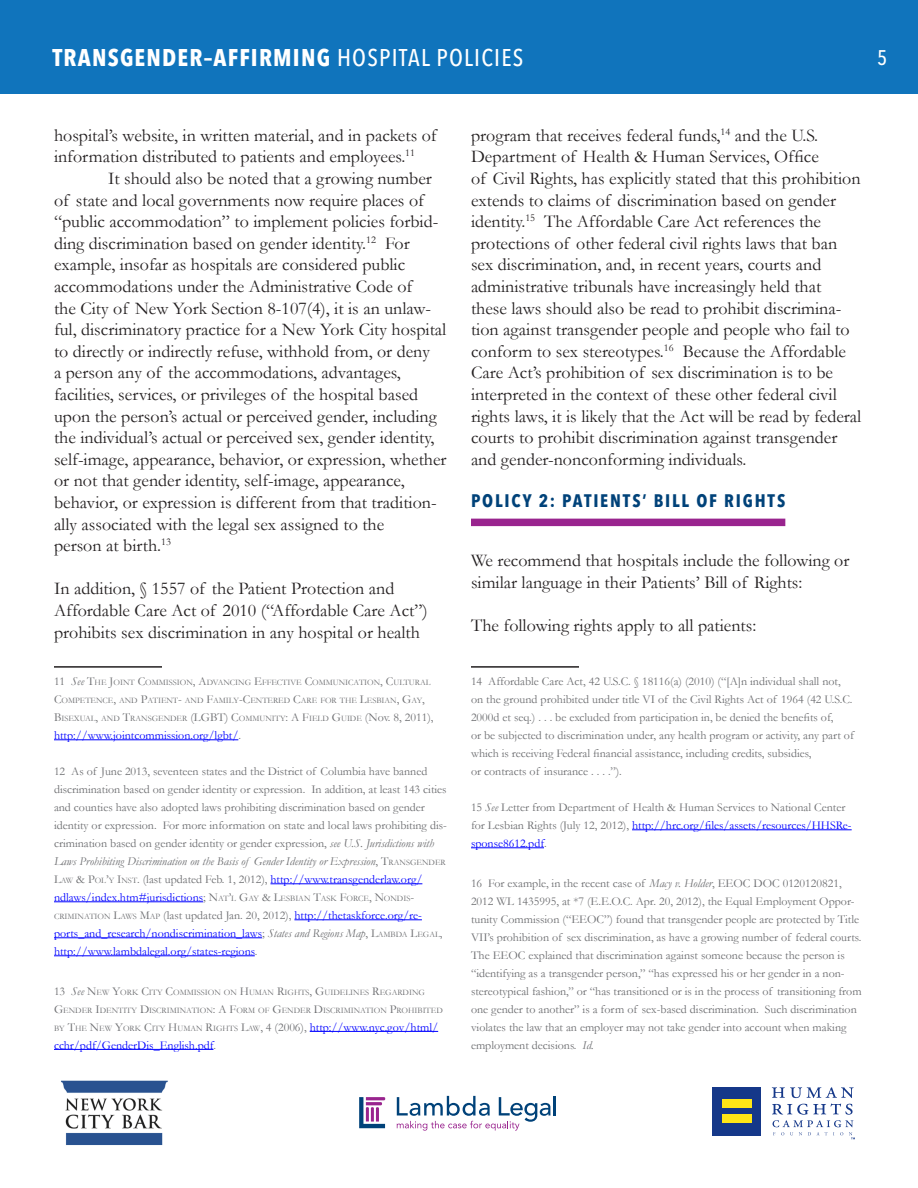
<style>
.page{position:relative;width:918px;height:1188px;background:#fff}
.page>*{position:absolute;margin:0;border:0;box-sizing:border-box;transform-origin:0 0}
.t1{font:700 condensed 24px "Avenir Next LT Pro";letter-spacing:.05em;color:#fff}
.t2{font:500 condensed 21px "Avenir Next LT Pro";color:#fff}
.body_copy{font:18px/21.6px "Garamond";color:#231f20}
.Heading_1{font:700 condensed 18px "Avenir Next LT Pro";letter-spacing:.1em;color:#004279}
.caption_no_line{font:12px/18px "Garamond";color:#6c6d70}
.caption_no_line-2{font:12px/18px "Garamond";color:#00f}
.caption_no_line-3{font:8.4px/18px "Garamond";color:#6c6d70}
.s1{font-weight:500}
.s2{font-size:12px}
.s3{font-style:italic;font-size:12px}
.s4{color:#6c6d70}
.s5{font-style:italic}
.s6{font-style:inherit}
.s7{font-size:8.4px}
.s8{color:#00f}
.s9{font-size:8.4px;color:#6c6d70}
</style>
<div class="page">
<div style="left:713px;top:1087px;width:48px;height:48px;background:#153889"></div>
<div style="left:722px;top:1099px;width:29px;height:9px;background:#ffe616"></div>
<div style="left:722px;top:1114px;width:29px;height:9px;background:#ffe616"></div>
<svg style="left:772px;top:1087px;width:83px;height:52px"></svg>
<img style="left:61px;top:1080px;width:107px;height:66px">
<hr style="left:553px;top:1096px;width:3px;height:20px;background:#004279">
<svg style="left:397px;top:1096px;width:154px;height:35px"></svg>
<svg style="left:359px;top:1097px;width:26px;height:31px"></svg>
<div style="left:0;top:0;width:918px;height:94px;background:#1074bc"></div>
<hr style="left:54px;top:666px;width:108px;height:2px;background:#231f20">
<hr style="left:54px;top:740px;width:184px;height:1px;background:#00f">
<hr style="left:270px;top:884px;width:152px;height:1px;background:#00f">
<hr style="left:54px;top:902px;width:149px;height:1px;background:#00f">
<hr style="left:294px;top:920px;width:128px;height:1px;background:#00f">
<hr style="left:54px;top:938px;width:208px;height:1px;background:#00f">
<hr style="left:54px;top:956px;width:201px;height:1px;background:#00f">
<hr style="left:310px;top:1031px;width:128px;height:1px;background:#00f">
<hr style="left:54px;top:1049px;width:159px;height:1px;background:#00f">
<div style="left:471px;top:519px;width:314px;height:7px;background:#99248e"></div>
<hr style="left:471px;top:666px;width:108px;height:2px;background:#231f20">
<hr style="left:632px;top:830px;width:220px;height:1px;background:#00f">
<hr style="left:471px;top:848px;width:73px;height:1px;background:#00f">
<h1 class="t1" style="left:52px;top:43px;width:472px">TRANSGENDER–AFFIRMING <span class="s1">HOSPITAL POLICIES</span></h1>
<h2 class="t2" style="left:877px;top:45px;width:12px">5</h2>
<p class="body_copy" style="left:54px;top:124px;width:384px">hospital’s website, in written material, and in packets of information distributed to patients and employees.<sup>11</sup></p>
<p class="body_copy" style="left:54px;top:167px;width:394px;text-indent:54px">It should also be noted that a growing number of state and local governments now require places of “public accommodation” to implement policies forbid&shy;ding discrimination based on gender identity.<sup>12</sup> For example, insofar as hospitals are considered public accommodations under the Administrative Code of<br>the City of New York Section 8-107(4), it is an unlaw&shy;ful, discriminatory practice for a New York City hospital to directly or indirectly refuse, withhold from, or deny<br>a person any of the accommodations, advantages, facilities, services, or privileges of the hospital based upon the person’s actual or perceived gender, including the individual’s actual or perceived sex, gender identity, self-image, appearance, behavior, or expression, whether or not that gender identity, self-image, appearance, behavior, or expression is different from that tradition&shy;ally associated with the legal sex assigned to the<br>person at birth.<sup>13</sup></p>
<p class="body_copy" style="left:54px;top:578px;width:375px">In addition, § 1557 of the Patient Protection and<br>Affordable Care Act of 2010 (“Affordable Care Act”)</p>
<p class="body_copy" style="left:54px;top:621px;width:368px">prohibits sex discrimination in any hospital or health</p>
<p class="caption_no_line-3" style="left:54px;top:673px;width:381px"><span class="s2">11</span> <span class="s3">See</span> <span class="s2">T</span>HE <span class="s2">J</span>OINT <span class="s2">C</span>OMMISSION<span class="s2">, A</span>DVANCING <span class="s2">E</span>FFECTIVE <span class="s2">C</span>OMMUNICATION<span class="s2">, C</span>ULTURAL<br><span class="s2">C</span>OMPETENCE<span class="s2">,</span> AND <span class="s2">P</span>ATIENT<span class="s2">-</span> AND <span class="s2">F</span>AMILY<span class="s2">-C</span>ENTERED <span class="s2">C</span>ARE FOR THE <span class="s2">L</span>ESBIAN<span class="s2">, G</span>AY<span class="s2">,<br>B</span>ISEXUAL<span class="s2">,</span> AND <span class="s2">T</span>RANSGENDER <span class="s2">(LGBT) C</span>OMMUNITY<span class="s2">: A F</span>IELD <span class="s2">G</span>UIDE <span class="s2">(Nov. 8, 2011),</span></p>
<p class="caption_no_line-2" style="left:54px;top:726px;width:188px">http://www.jointcommission.org/lgbt/<span class="s4">.</span></p>
<p class="caption_no_line" style="left:54px;top:762px;width:394px">12 As of June 2013, seventeen states and the District of Columbia have banned discrimination based on gender identity or expression. In addition, at least 143 cities and counties have also adopted laws prohibiting discrimination based on gender identity or expression. For more information on state and local laws prohibiting dis&shy;crimination based on gender identity or gender expression, <span class="s5">see U.S. Jurisdictions with Laws Prohibiting Discrimination on the Basis of Gender Identity or Expression</span>, <span class="s6">T</span><span class="s7">RANSGENDER </span><span class="s6">L</span><span class="s7">AW</span> <span class="s6">&amp; P</span><span class="s7">OL</span><span class="s6">’</span><span class="s7">Y</span> <span class="s6">I</span><span class="s7">NST</span><span class="s6">.</span> (last updated Feb. 1, 2012<span class="s6">),</span> <span class="s8">http://www.transgenderlaw.org/ ndlaws/index.htm#jurisdictions</span>; <span class="s6">N</span><span class="s7">AT</span><span class="s6">’</span><span class="s7">L</span> <span class="s6">G</span><span class="s7">AY</span> <span class="s6">&amp; L</span><span class="s7">ESBIAN</span> <span class="s6">T</span><span class="s7">ASK</span> <span class="s6">F</span><span class="s7">ORCE</span><span class="s6">, N</span><span class="s7">ONDIS</span><span class="s6">-</span><span class="s7">CRIMINATION</span> <span class="s6">L</span><span class="s7">AWS</span> <span class="s6">M</span><span class="s7">AP</span> (last updated Jan. 20, 2012), <span class="s8">http://thetaskforce.org/re&shy;ports_and_research/nondiscrimination_laws</span>; <span class="s5">States and Regions Map</span>, <span class="s6">L</span><span class="s7">AMBDA</span> <span class="s6">L</span><span class="s7">EGAL</span><span class="s6">, </span><span class="s8">http://www.lambdalegal.org/states-regions</span>.</p>
<p class="caption_no_line-3" style="left:54px;top:983px;width:390px"><span class="s2">13</span> <span class="s3">See</span> <span class="s2">N</span>EW <span class="s2">Y</span>ORK <span class="s2">C</span>ITY <span class="s2">C</span>OMMISSION ON <span class="s2">H</span>UMAN <span class="s2">R</span>IGHTS<span class="s2">, G</span>UIDELINES <span class="s2">R</span>EGARDING<br><span class="s2">G</span>ENDER <span class="s2">I</span>DENTITY <span class="s2">D</span>ISCRIMINATION<span class="s2">: A F</span>ORM OF <span class="s2">G</span>ENDER <span class="s2">D</span>ISCRIMINATION <span class="s2">P</span>ROHIBITED</p>
<p class="caption_no_line-2" style="left:54px;top:1018px;width:386px"><span class="s9">BY</span> <span class="s4">T</span><span class="s9">HE</span> <span class="s4">N</span><span class="s9">EW</span> <span class="s4">Y</span><span class="s9">ORK</span> <span class="s4">C</span><span class="s9">ITY</span> <span class="s4">H</span><span class="s9">UMAN</span> <span class="s4">R</span><span class="s9">IGHTS</span> <span class="s4">L</span><span class="s9">AW</span><span class="s4">, 4 (2006),</span> http://www.nyc.gov/html/ cchr/pdf/GenderDis_English.pdf<span class="s4">.</span></p>
<p class="body_copy" style="left:471px;top:124px;width:392px">program that receives federal funds,<sup>14</sup> and the U.S.<br>Department of Health &amp; Human Services, Office<br>of Civil Rights, has explicitly stated that this prohibition extends to claims of discrimination based on gender identity.<sup>15</sup> The Affordable Care Act references the protections of other federal civil rights laws that ban sex discrimination, and, in recent years, courts and administrative tribunals have increasingly held that these laws should also be read to prohibit discrimina&shy;tion against transgender people and people who fail to conform to sex stereotypes.<sup>16</sup> Because the Affordable Care Act’s prohibition of sex discrimination is to be interpreted in the context of these other federal civil rights laws, it is likely that the Act will be read by federal courts to prohibit discrimination against transgender and gender-nonconforming individuals.</p>
<p class="Heading_1" style="left:471px;top:490px;width:316px">POLICY 2: PATIENTS’ BILL OF RIGHTS</p>
<p class="body_copy" style="left:471px;top:550px;width:380px">We recommend that hospitals include the following or similar language in their Patients’ Bill of Rights:</p>
<p class="body_copy" style="left:471px;top:614px;width:287px">The following rights apply to all patients:</p>
<p class="caption_no_line" style="left:471px;top:672px;width:384px">14 Affordable Care Act, 42 U.S.C. § 18116(a) (2010) (“[A]n individual shall not, on the ground prohibited under title VI of the Civil Rights Act of 1964 (42 U.S.C.<br>2000d et seq.) . . . be excluded from participation in, be denied the benefits of,<br>or be subjected to discrimination under, any health program or activity, any part of which is receiving Federal financial assistance, including credits, subsidies,<br>or contracts of insurance . . . .”).</p>
<p class="caption_no_line" style="left:471px;top:798px;width:382px">15 <span class="s5">See</span> Letter from Department of Health &amp; Human Services to National Center for Lesbian Rights (July 12, 2012), <span class="s8">http://hrc.org/files/assets/resources/HHSRe&shy;sponse8612.pdf</span>.</p>
<p class="caption_no_line" style="left:471px;top:874px;width:392px">16 For example, in the recent case of <span class="s5">Macy v. Holder</span>, EEOC DOC 0120120821, 2012 WL 1435995, at *7 (E.E.O.C. Apr. 20, 2012), the Equal Employment Oppor&shy;tunity Commission (“EEOC”) found that transgender people are protected by Title VII’s prohibition of sex discrimination, as have a growing number of federal courts.<br>The EEOC explained that discrimination against someone because the person is “identifying as a transgender person,” “has expressed his or her gender in a non&shy;stereotypical fashion,” or “has transitioned or is in the process of transitioning from one gender to another” is a form of sex-based discrimination. Such discrimination violates the law that an employer may not take gender into account when making employment decisions. <span class="s5">Id.</span></p>
</div>
